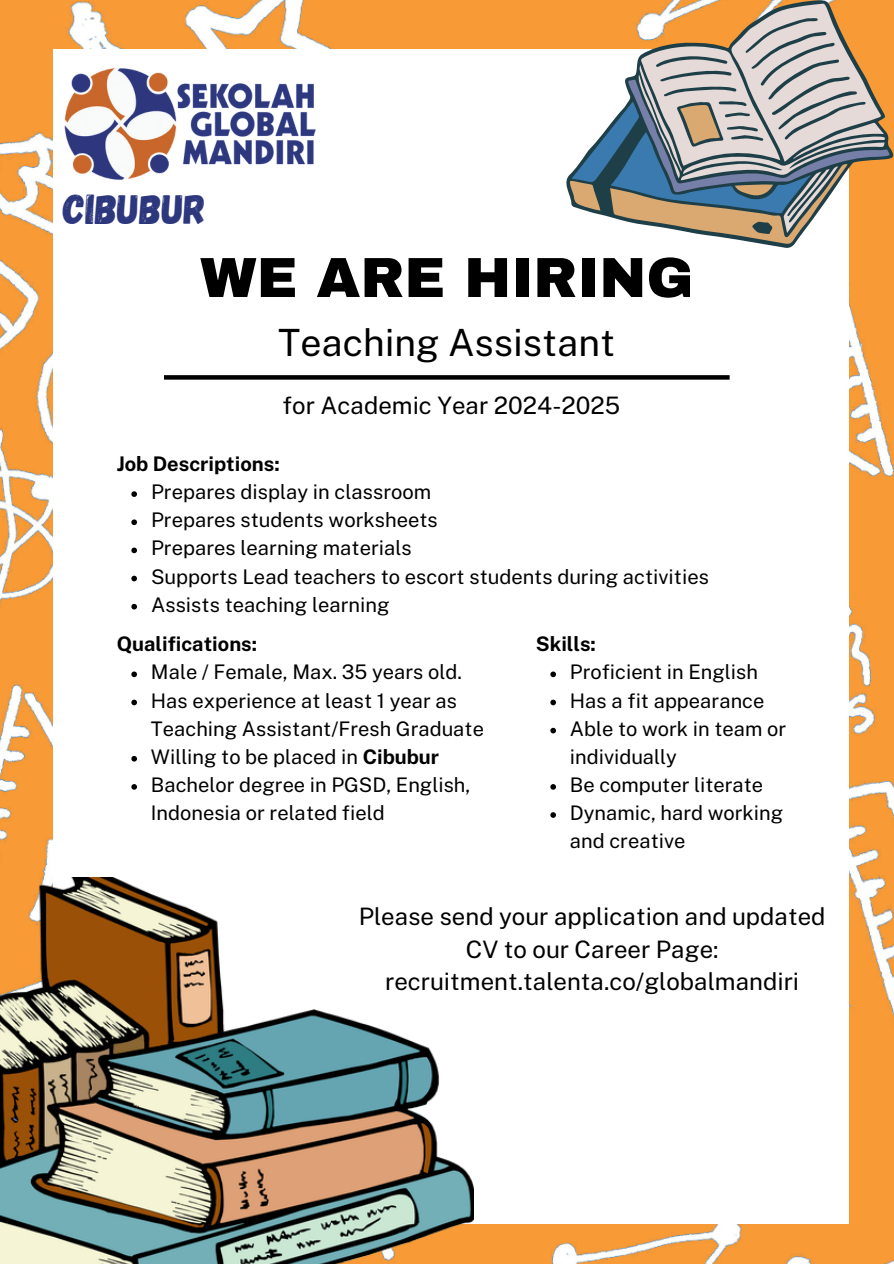
<style>
.page{position:relative;width:894px;height:1264px;background:#fff}
.page>*{position:absolute;margin:0;border:0;box-sizing:border-box;transform-origin:0 0}
.t1{font:900 56.55px "Archivo";color:#000}
.t2{font:41.85px "Gagalin";color:#2d377e}
.t3{font:37.5px "Public Sans";color:#000}
.t4{font:24px/32.7px "Public Sans";color:#000;text-align:center}
.t5{font:20.1px/28.2px "Public Sans";color:#000}
.t6{font:700 20.1px "Public Sans";color:#000}
.s1{font-weight:700}
</style>
<div class="page">
<img style="left:0;top:0;width:893px;height:1263px">
<div style="left:53px;top:49px;width:796px;height:1174px;background:#fff"></div>
<img style="left:0;top:877px;width:473px;height:386px">
<svg style="left:565px;top:0;width:328px;height:248px;fill:#f89a35"></svg>
<svg style="left:569px;top:80px;width:321px;height:164px"></svg>
<svg style="left:638px;top:3px;width:246px;height:230px;background:#b2a495"></svg>
<img style="left:64px;top:68px;width:252px;height:112px">
<svg style="left:164px;top:375px;width:565px;height:4px;background:#090909"></svg>
<svg style="left:131px;top:491px;width:6px;height:6px"></svg>
<svg style="left:131px;top:519px;width:6px;height:6px"></svg>
<svg style="left:131px;top:547px;width:6px;height:6px"></svg>
<svg style="left:131px;top:575px;width:6px;height:6px"></svg>
<svg style="left:131px;top:604px;width:6px;height:5px"></svg>
<svg style="left:131px;top:671px;width:6px;height:6px"></svg>
<svg style="left:131px;top:699px;width:6px;height:6px"></svg>
<svg style="left:131px;top:756px;width:6px;height:5px"></svg>
<svg style="left:131px;top:784px;width:6px;height:5px"></svg>
<svg style="left:550px;top:671px;width:6px;height:6px"></svg>
<svg style="left:550px;top:699px;width:6px;height:6px"></svg>
<svg style="left:550px;top:727px;width:6px;height:6px"></svg>
<svg style="left:550px;top:784px;width:6px;height:5px"></svg>
<svg style="left:550px;top:812px;width:6px;height:5px"></svg>
<h2 class="t2" style="left:63px;top:182px;width:145px">CIBUBUR</h2>
<h1 class="t1" style="left:200px;top:247px;width:495px">WE ARE HIRING</h1>
<h3 class="t3" style="left:278px;top:320px;width:338px">Teaching Assistant</h3>
<h4 class="t4" style="left:282px;top:389px;width:339px">for Academic Year 2024-2025</h4>
<h4 class="t6" style="left:117px;top:452px;width:164px">Job Descriptions:</h4>
<h5 class="t5" style="left:151px;top:478px;width:281px">Prepares display in classroom</h5>
<p class="t5" style="left:151px;top:506px;width:288px">Prepares students worksheets</p>
<p class="t5" style="left:151px;top:534px;width:262px">Prepares learning materials</p>
<p class="t5" style="left:151px;top:562px;width:559px">Supports Lead teachers to escort students during activities</p>
<p class="t5" style="left:151px;top:590px;width:240px">Assists teaching learning</p>
<p class="t6" style="left:117px;top:632px;width:142px">Qualifications:</p>
<h5 class="t5" style="left:151px;top:658px;width:312px">Male / Female, Max. 35 years old.</h5>
<p class="t5" style="left:151px;top:686px;width:334px">Has experience at least 1 year as<br>Teaching Assistant/Fresh Graduate</p>
<p class="t5" style="left:151px;top:742px;width:289px">Willing to be placed in <span class="s1">Cibubur</span></p>
<p class="t5" style="left:151px;top:770px;width:321px">Bachelor degree in PGSD, English,<br>Indonesia or related field</p>
<p class="t6" style="left:535px;top:632px;width:62px">Skills:</p>
<h5 class="t5" style="left:569px;top:658px;width:190px">Proficient in English</h5>
<p class="t5" style="left:569px;top:686px;width:196px">Has a fit appearance</p>
<p class="t5" style="left:569px;top:714px;width:218px">Able to work in team or individually</p>
<p class="t5" style="left:569px;top:770px;width:195px">Be computer literate</p>
<p class="t5" style="left:569px;top:798px;width:215px">Dynamic, hard working and creative</p>
<p class="t4" style="left:359px;top:899px;width:468px">Please send your application and updated<br>CV to our Career Page: recruitment.talenta.co/globalmandiri</p>
</div>
